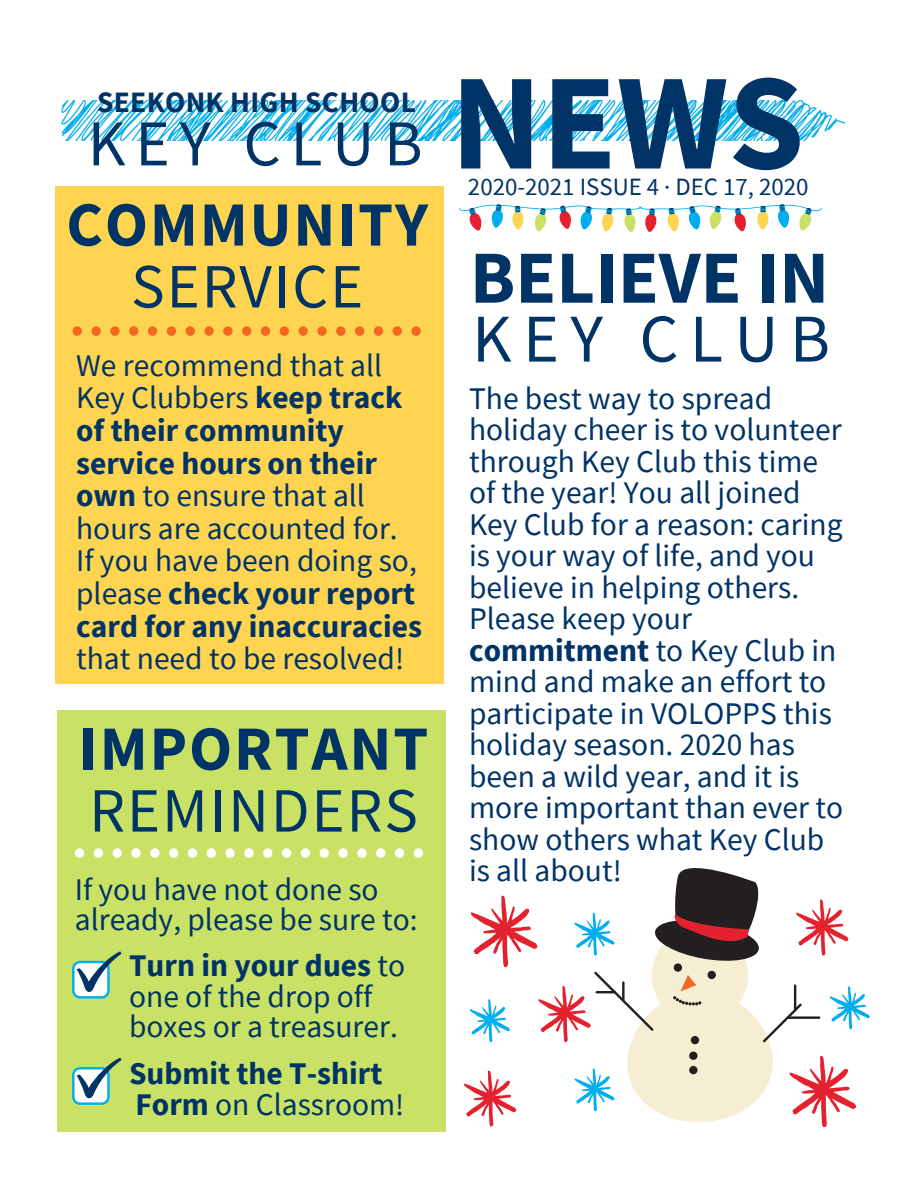
<style>
.page{position:relative;width:918px;height:1188px;background:#fff}
.page>*{position:absolute;margin:0;border:0;box-sizing:border-box;transform-origin:0 0}
.t1{font:700 136.95px "Source Sans Pro";color:#036}
.t2{font:700 75px "Source Sans Pro";color:#036}
.t3{font:68.25px "Source Sans Pro";letter-spacing:.165em;color:#036}
.t4{font:65.4px "Source Sans Pro";letter-spacing:.15em;color:#036}
.t5{font:700 63px/61.8px "Source Sans Pro";letter-spacing:.03em;color:#036;text-align:center}
.t6{font:31.5px/31.5px "Source Sans Pro";color:#036}
.t7{font:700 31.5px/30.3px "Source Sans Pro";color:#036}
.t8{font:700 29.55px "Source Sans Pro";letter-spacing:.01em;color:#036}
.t9{font:24.9px "Source Sans Pro";color:#036}
.s1{font-weight:400}
.s2{font-weight:700}
</style>
<div class="page">
<img style="left:62px;top:100px;width:783px;height:41px">
<div style="left:55px;top:186px;width:389px;height:498px;background:#fed450"></div>
<div style="left:167px;top:326px;width:9px;height:10px;background:#f26722;border-radius:50%"></div>
<div style="left:186px;top:326px;width:9px;height:10px;background:#f26722;border-radius:50%"></div>
<div style="left:148px;top:326px;width:9px;height:10px;background:#f26722;border-radius:50%"></div>
<div style="left:223px;top:326px;width:10px;height:10px;background:#f26722;border-radius:50%"></div>
<svg style="left:73px;top:326px;width:9px;height:10px"></svg>
<div style="left:242px;top:326px;width:9px;height:10px;background:#f26722;border-radius:50%"></div>
<div style="left:91px;top:326px;width:10px;height:10px;background:#f26722;border-radius:50%"></div>
<div style="left:110px;top:326px;width:10px;height:10px;background:#f26722;border-radius:50%"></div>
<div style="left:129px;top:326px;width:9px;height:10px;background:#f26722;border-radius:50%"></div>
<div style="left:204px;top:326px;width:10px;height:10px;background:#f26722;border-radius:50%"></div>
<div style="left:355px;top:326px;width:9px;height:10px;background:#f26722;border-radius:50%"></div>
<div style="left:374px;top:326px;width:9px;height:10px;background:#f26722;border-radius:50%"></div>
<div style="left:393px;top:326px;width:9px;height:10px;background:#f26722;border-radius:50%"></div>
<div style="left:411px;top:326px;width:10px;height:10px;background:#f26722;border-radius:50%"></div>
<div style="left:336px;top:326px;width:9px;height:10px;background:#f26722;border-radius:50%"></div>
<div style="left:280px;top:326px;width:9px;height:10px;background:#f26722;border-radius:50%"></div>
<div style="left:299px;top:326px;width:9px;height:10px;background:#f26722;border-radius:50%"></div>
<div style="left:261px;top:326px;width:9px;height:10px;background:#f26722;border-radius:50%"></div>
<div style="left:317px;top:326px;width:10px;height:10px;background:#f26722;border-radius:50%"></div>
<svg style="left:459px;top:204px;width:363px;height:28px"></svg>
<svg style="left:464px;top:868px;width:406px;height:259px"></svg>
<div style="left:57px;top:710px;width:389px;height:422px;background:#c9e265"></div>
<div style="left:169px;top:848px;width:9px;height:10px;background:#fff;border-radius:50%"></div>
<div style="left:188px;top:848px;width:9px;height:10px;background:#fff;border-radius:50%"></div>
<div style="left:150px;top:848px;width:10px;height:10px;background:#fff;border-radius:50%"></div>
<div style="left:225px;top:848px;width:10px;height:10px;background:#fff;border-radius:50%"></div>
<svg style="left:75px;top:848px;width:9px;height:10px"></svg>
<div style="left:244px;top:848px;width:10px;height:10px;background:#fff;border-radius:50%"></div>
<div style="left:94px;top:848px;width:9px;height:10px;background:#fff;border-radius:50%"></div>
<div style="left:113px;top:848px;width:9px;height:10px;background:#fff;border-radius:50%"></div>
<div style="left:131px;top:848px;width:10px;height:10px;background:#fff;border-radius:50%"></div>
<div style="left:207px;top:848px;width:9px;height:10px;background:#fff;border-radius:50%"></div>
<div style="left:357px;top:848px;width:10px;height:10px;background:#fff;border-radius:50%"></div>
<div style="left:376px;top:848px;width:9px;height:10px;background:#fff;border-radius:50%"></div>
<div style="left:395px;top:848px;width:9px;height:10px;background:#fff;border-radius:50%"></div>
<div style="left:414px;top:848px;width:9px;height:10px;background:#fff;border-radius:50%"></div>
<div style="left:338px;top:848px;width:10px;height:10px;background:#fff;border-radius:50%"></div>
<div style="left:282px;top:848px;width:9px;height:10px;background:#fff;border-radius:50%"></div>
<div style="left:301px;top:848px;width:9px;height:10px;background:#fff;border-radius:50%"></div>
<div style="left:263px;top:848px;width:9px;height:10px;background:#fff;border-radius:50%"></div>
<div style="left:320px;top:848px;width:9px;height:10px;background:#fff;border-radius:50%"></div>
<svg style="left:72px;top:951px;width:50px;height:48px"></svg>
<svg style="left:72px;top:1058px;width:50px;height:47px"></svg>
<p class="t8" style="left:97px;top:83px;width:320px">SEEKONK HIGH SCHOOL</p>
<p class="t4" style="left:88px;top:101px;width:336px">KEY CLUB</p>
<p class="t5" style="left:66px;top:192px;width:363px">COMMUNITY<br><span class="s1">SERVICE</span></p>
<p class="t6" style="left:76px;top:349px;width:308px">We recommend that all</p>
<p class="t6" style="left:76px;top:381px;width:328px;line-height:32.7px">Key Clubbers <span class="s2">keep track of their community service hours on their own</span> to ensure that all hours are accounted for.</p>
<p class="t6" style="left:76px;top:544px;width:348px;line-height:32.7px">If you have been doing so, please <span class="s2">check your report card for any inaccuracies </span>that need to be resolved!</p>
<p class="t5" style="left:79px;top:716px;width:351px;text-align:left">IMPORTANT<br><span class="s1">REMINDERS</span></p>
<p class="t6" style="left:75px;top:873px;width:344px;line-height:30.3px">If you have not done so already, please be sure to:</p>
<p class="t6" style="left:129px;top:950px;width:278px;line-height:30.3px"><span class="s2">Turn in your dues</span> to one of the drop off boxes or a treasurer.</p>
<p class="t7" style="left:129px;top:1058px;width:277px">Submit the T-shirt<br>Form <span class="s1">on Classroom!</span></p>
<p class="t1" style="left:451px;top:34px;width:355px">NEWS</p>
<p class="t9" style="left:468px;top:171px;width:342px">2020-2021 ISSUE 4 · DEC 17, 2020</p>
<p class="t2" style="left:470px;top:229px;width:361px">BELIEVE IN</p>
<p class="t3" style="left:472px;top:294px;width:359px">KEY CLUB</p>
<p class="t6" style="left:469px;top:382px;width:376px">The best way to spread holiday cheer is to volunteer through Key Club this time of the year! You all joined<br>Key Club for a reason: caring is your way of life, and you believe in helping others.<br>Please keep your <span class="s2">commitment</span> to Key Club in mind and make an effort to participate in VOLOPPS this holiday season. 2020 has been a wild year, and it is more important than ever to show others what Key Club is all about!</p>
</div>
